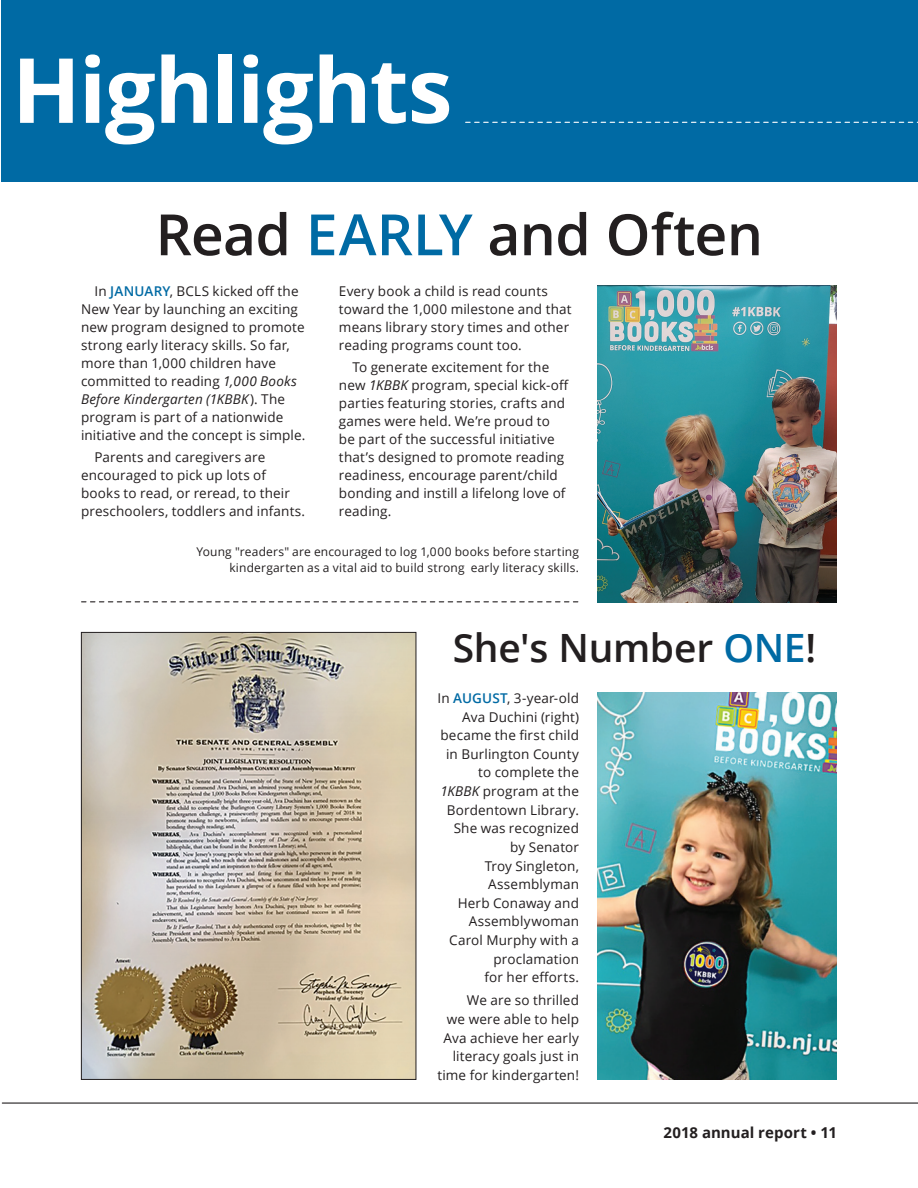
<style>
.page{position:relative;width:918px;height:1188px;background:#fff}
.page>*{position:absolute;margin:0;border:0;box-sizing:border-box;transform-origin:0 0}
.t1{font:700 90px "Open Sans";letter-spacing:-.015em;color:#fff}
.t2{font:600 57px "Open Sans";letter-spacing:-.01em;color:#231f20}
.t3{font:600 39px "Open Sans";letter-spacing:-.01em;color:#231f20}
.t4{font:700 15px "Open Sans";letter-spacing:.005em;color:#231f20}
.t5{font:13.5px/18px "Open Sans";letter-spacing:.01em;color:#231f20}
.t6{font:12px/16.5px "Open Sans";letter-spacing:.015em;color:#231f20;text-align:right}
.s1{color:#006aa4}
.s2{font-weight:600;color:#006aa4}
.s3{font-style:italic}
</style>
<div class="page">
<div style="left:2px;top:0;width:916px;height:181px;background:#006aa4"></div>
<hr style="left:2px;top:1102px;width:916px;height:2px;background:#231f20">
<img style="left:597px;top:285px;width:240px;height:317px">
<svg style="left:466px;top:122px;width:452px;height:1px"></svg>
<svg style="left:82px;top:601px;width:496px;height:1px"></svg>
<img style="left:83px;top:634px;width:331px;height:444px">
<div style="left:81px;top:632px;width:335px;height:448px;border:1px solid #231f20"></div>
<img style="left:597px;top:693px;width:240px;height:387px">
<h1 class="t1" style="left:12px;top:27px;width:442px">Highlights</h1>
<h2 class="t2" style="left:156px;top:195px;width:609px">Read <span class="s1">EARLY</span> and Often</h2>
<p class="t5" style="left:81px;top:281px;width:226px;text-indent:14px">In <span class="s2">JANUARY</span>, BCLS kicked off the New Year by launching an exciting new program designed to promote strong early literacy skills. So far, more than 1,000 children have committed to reading <span class="s3">1,000 Books Before Kindergarten (1KBBK</span>). The program is part of a nationwide initiative and the concept is simple.</p>
<p class="t5" style="left:81px;top:448px;width:226px;text-indent:14px">Parents and caregivers are encouraged to pick up lots of books to read, or reread, to their preschoolers, toddlers and infants.</p>
<p class="t5" style="left:339px;top:281px;width:234px">Every book a child is read counts toward the 1,000 milestone and that means library story times and other reading programs count too.</p>
<p class="t5" style="left:339px;top:358px;width:231px;text-indent:14px">To generate excitement for the new <span class="s3">1KBBK</span> program, special kick-off parties featuring stories, crafts and games were held. We’re proud to be part of the successful initiative that’s designed to promote reading readiness, encourage parent/child bonding and instill a lifelong love of reading.</p>
<p class="t6" style="left:197px;top:543px;width:384px">Young "readers" are encouraged to log 1,000 books before starting kindergarten as a vital aid to build strong early literacy skills.</p>
<h3 class="t3" style="left:453px;top:621px;width:365px">She's Number <span class="s1">ONE</span>!</h3>
<p class="t5" style="left:438px;top:688px;width:143px;line-height:18.6px;text-align:right">In <span class="s2">AUGUST</span>, 3-year-old<br>Ava Duchini (right) became the first child in Burlington County to complete the<br><span class="s3">1KBBK</span> program at the<br>Bordentown Library.<br>She was recognized by Senator<br>Troy Singleton,<br>Assemblyman<br>Herb Conaway and<br>Assemblywoman<br>Carol Murphy with a proclamation<br>for her efforts.</p>
<p class="t5" style="left:437px;top:991px;width:143px;line-height:18.6px;text-align:right">We are so thrilled<br>we were able to help<br>Ava achieve her early literacy goals just in time for kindergarten!</p>
<p class="t4" style="left:663px;top:1122px;width:175px">2018 annual report • 11</p>
</div>
